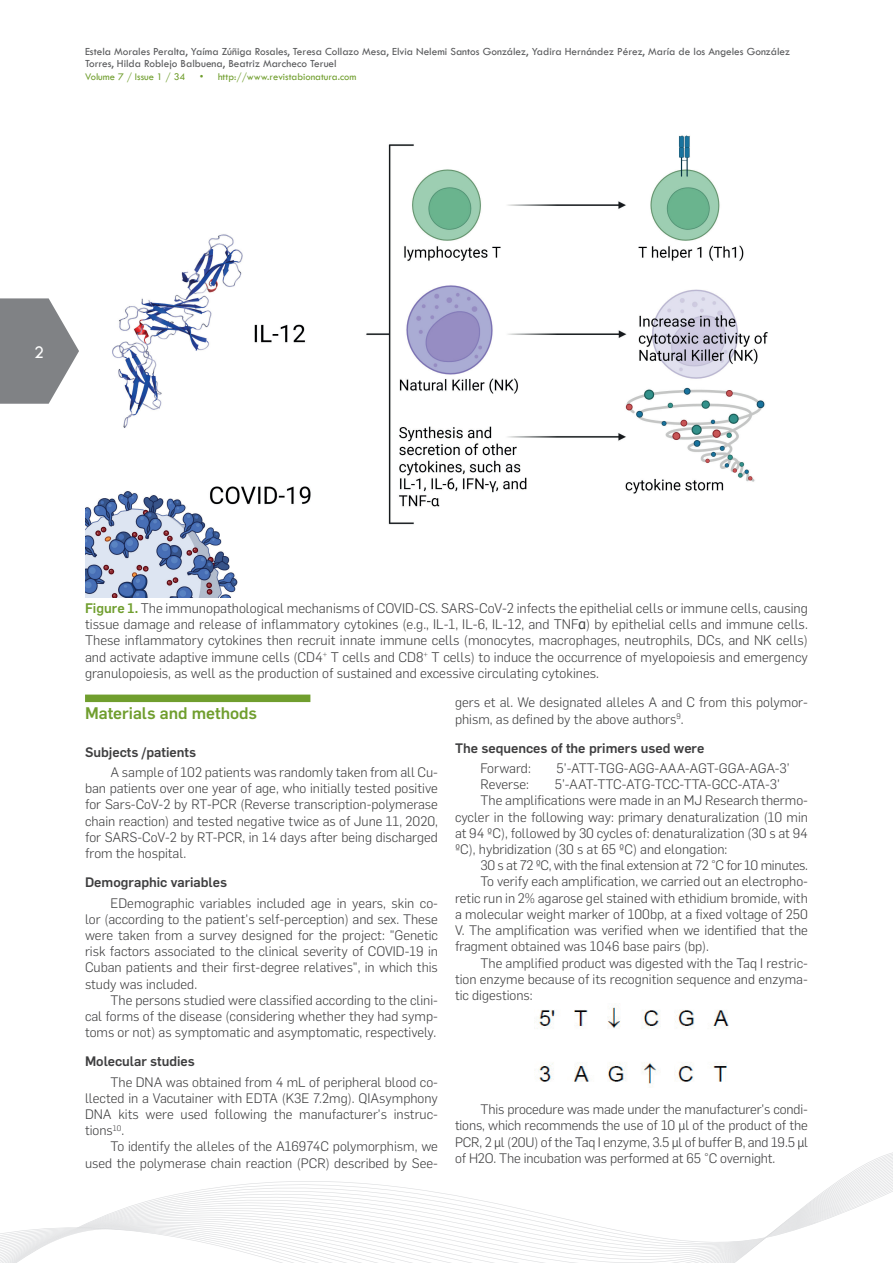
<style>
.page{position:relative;width:893px;height:1263px;background:#fff}
.page>*{position:absolute;margin:0;border:0;box-sizing:border-box;transform-origin:0 0}
.t1{font:18px "Tw Cen";color:#fff}
.t2{font:500 16.5px "Flama";color:#709e2e}
.t3{font:300 13.65px/16.4px "Flama";color:#3e3e3f;text-align:justify}
.t4{font:300 13.5px/16.2px "Flama";color:#3e3e3f;text-align:justify}
.t5{font:500 13.5px "Flama";color:#3e3e3f}
.t6{font:300 13.5px "Flama";letter-spacing:-.02em;color:#3e3e3f}
.t7{font:11.25px/12px "Tw Cen";color:#57585a}
.t8{font:10.5px "Tw Cen";color:#709e2e}
.s1{font-weight:500;color:#709e2e}
.s2{font-family:"Tahoma";font-weight:400}
</style>
<div class="page">
<svg style="left:0;top:298px;width:79px;height:106px"></svg>
<svg style="left:0;top:1152px;width:893px;height:111px"></svg>
<div style="left:85px;top:694px;width:225px;height:8px;background:#709e2e"></div>
<img style="left:85px;top:135px;width:683px;height:462px">
<img style="left:534px;top:1003px;width:194px;height:81px">
<p class="t7" style="left:85px;top:46px;width:707px">Estela Morales Peralta, Yaíma Zúñiga Rosales, Teresa Collazo Mesa, Elvia Nelemi Santos González, Yadira Hernández Pérez, María de los Angeles González<br>Torres, Hilda Roblejo Balbuena, Beatriz Marcheco Teruel</p>
<p class="t8" style="left:85px;top:70px;width:102px">Volume 7 / Issue 1 / 34</p>
<p class="t8" style="left:200px;top:70px;width:158px">• http://www.revistabionatura.com</p>
<h1 class="t1" style="left:34px;top:341px;width:11px">2</h1>
<p class="t3" style="left:85px;top:599px;width:724px"><span class="s1">Figure 1.</span> The immunopathological mechanisms of COVID-CS. SARS-CoV-2 infects the epithelial cells or immune cells, causing tissue damage and release of inflammatory cytokines (e.g., IL-1, IL-6, IL-12, and TNF<span class="s2">α</span>) by epithelial cells and immune cells.<br>These inflammatory cytokines then recruit innate immune cells (monocytes, macrophages, neutrophils, DCs, and NK cells) and activate adaptive immune cells (CD4<sup>+</sup> T cells and CD8<sup>+</sup> T cells) to induce the occurrence of myelopoiesis and emergency granulopoiesis, as well as the production of sustained and excessive circulating cytokines.</p>
<p class="t2" style="left:85px;top:701px;width:174px">Materials and methods</p>
<p class="t5" style="left:85px;top:742px;width:112px">Subjects /patients</p>
<p class="t4" style="left:85px;top:763px;width:354px;text-indent:26px">A sample of 102 patients was randomly taken from all Cu&shy;ban patients over one year of age, who initially tested positive for Sars-CoV-2 by RT-PCR (Reverse transcription-polymerase chain reaction) and tested negative twice as of June 11, 2020, for SARS-CoV-2 by RT-PCR, in 14 days after being discharged from the hospital.</p>
<p class="t5" style="left:85px;top:872px;width:144px">Demographic variables</p>
<p class="t4" style="left:85px;top:894px;width:354px;text-indent:26px">EDemographic variables included age in years, skin co&shy;lor (according to the patient's self-perception) and sex. These were taken from a survey designed for the project: "Genetic risk factors associated to the clinical severity of COVID-19 in Cuban patients and their first-degree relatives", in which this study was included.</p>
<p class="t4" style="left:85px;top:991px;width:354px;text-indent:26px">The persons studied were classified according to the clini&shy;cal forms of the disease (considering whether they had symp&shy;toms or not) as symptomatic and asymptomatic, respectively.</p>
<p class="t5" style="left:85px;top:1051px;width:111px">Molecular studies</p>
<p class="t4" style="left:85px;top:1073px;width:354px;text-indent:26px">The DNA was obtained from 4 mL of peripheral blood co&shy;llected in a Vacutainer with EDTA (K3E 7.2mg). QIAsymphony DNA kits were used following the manufacturer's instruc&shy;tions<sup>10</sup>.</p>
<p class="t4" style="left:85px;top:1138px;width:354px;text-align:right">To identify the alleles of the A16974C polymorphism, we used the polymerase chain reaction (PCR) described by See-</p>
<p class="t4" style="left:455px;top:694px;width:354px">gers et al. We designated alleles A and C from this polymor&shy;phism, as defined by the above authors<sup>9</sup>.</p>
<p class="t5" style="left:455px;top:738px;width:251px">The sequences of the primers used were</p>
<p class="t4" style="left:480px;top:759px;width:52px">Forward:</p>
<p class="t4" style="left:557px;top:759px;width:235px">5’-ATT-TGG-AGG-AAA-AGT-GGA-AGA-3’</p>
<p class="t4" style="left:480px;top:776px;width:50px">Reverse:</p>
<p class="t4" style="left:555px;top:776px;width:227px">5’-AAT-TTC-ATG-TCC-TTA-GCC-ATA-3'</p>
<p class="t4" style="left:480px;top:792px;width:329px">The amplifications were made in an MJ Research thermo-</p>
<p class="t4" style="left:455px;top:808px;width:354px">cycler in the following way: primary denaturalization (10 min</p>
<p class="t4" style="left:455px;top:824px;width:354px">at 94 ºC), followed by 30 cycles of: denaturalization (30 s at 94</p>
<p class="t4" style="left:455px;top:840px;width:274px">ºC), hybridization (30 s at 65 ºC) and elongation:</p>
<p class="t6" style="left:480px;top:856px;width:329px">30 s at 72 ºC, with the final extension at 72 °C for 10 minutes.</p>
<p class="t4" style="left:480px;top:873px;width:329px">To verify each amplification, we carried out an electropho-</p>
<p class="t4" style="left:455px;top:889px;width:354px">retic run in 2% agarose gel stained with ethidium bromide, with</p>
<p class="t4" style="left:455px;top:905px;width:354px">a molecular weight marker of 100bp, at a fixed voltage of 250</p>
<p class="t4" style="left:455px;top:921px;width:354px">V. The amplification was verified when we identified that the</p>
<p class="t4" style="left:455px;top:938px;width:256px">fragment obtained was 1046 base pairs (bp).</p>
<p class="t4" style="left:480px;top:954px;width:329px">The amplified product was digested with the Taq I restric-</p>
<p class="t4" style="left:455px;top:970px;width:354px">tion enzyme because of its recognition sequence and enzyma-</p>
<p class="t4" style="left:455px;top:986px;width:79px">tic digestions:</p>
<p class="t4" style="left:455px;top:1100px;width:354px;text-indent:26px">This procedure was made under the manufacturer's condi&shy;tions, which recommends the use of 10 µl of the product of the PCR, 2 µl (20U) of the Taq I enzyme, 3.5 µl of buffer B, and 19.5 µl of H2O. The incubation was performed at 65 °C overnight.</p>
</div>
